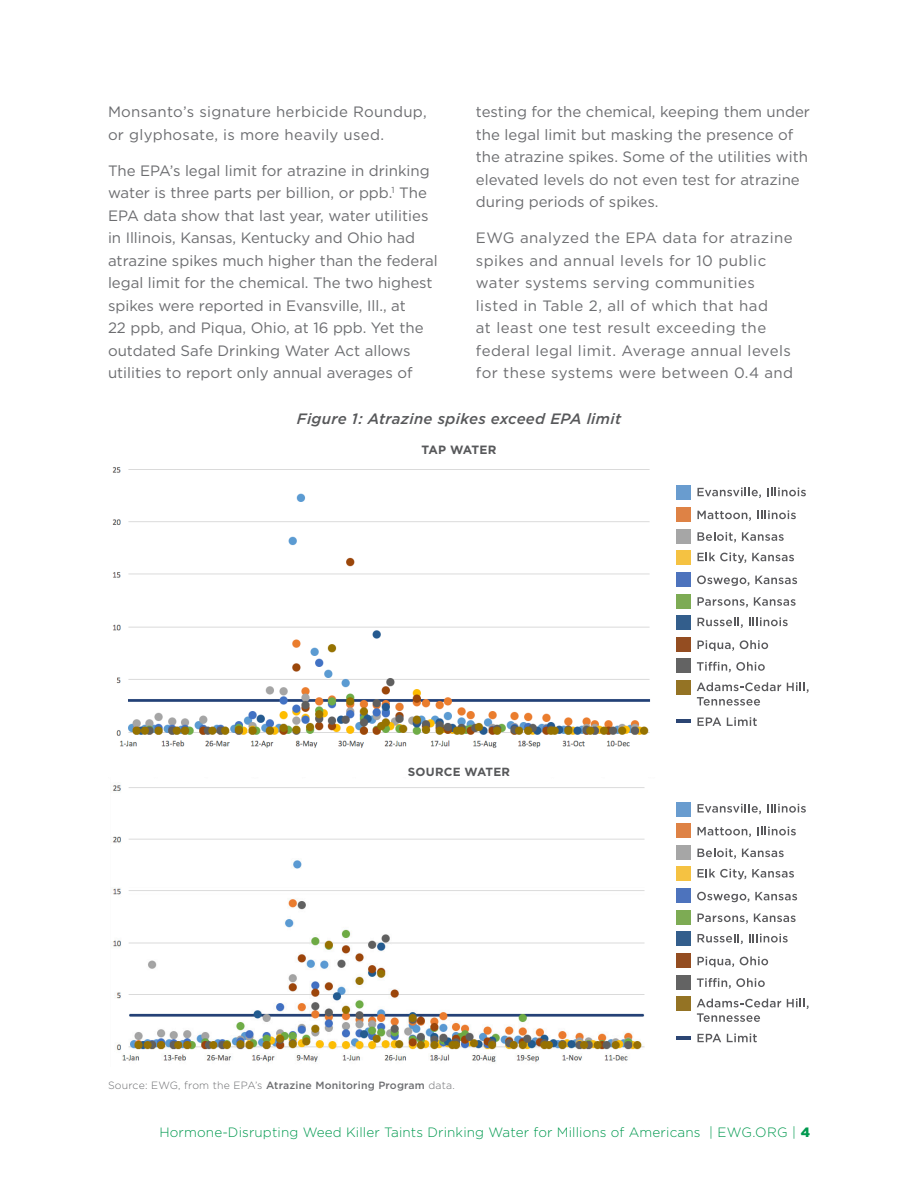
<style>
.page{position:relative;width:918px;height:1188px;background:#fff}
.page>*{position:absolute;margin:0;border:0;box-sizing:border-box;transform-origin:0 0}
.Body{font:15px/22.5px "Gotham";color:#6c6d70}
.Body-2{font:15px/22.5px "Gotham";letter-spacing:.03em;color:#6c6d70}
.Body-3{font:15px/22.5px "Gotham";letter-spacing:.02em;color:#6c6d70}
.Table_Title{font:italic 500 15px "Gotham";letter-spacing:.02em;color:#57585a}
.t1{font:300 13.5px "Gotham";letter-spacing:.01em;color:#00994f}
.Table_Title-2{font:700 12px "Gotham";letter-spacing:-.025em;color:#57585a}
.Table_Title-3{font:700 11.85px "Gotham";letter-spacing:.02em;color:#57585a}
.SOURCE{font:300 10.5px "Gotham";letter-spacing:.02em;color:#6c6d70}
.s1{font-weight:500}
.s2{font-weight:900}
</style>
<div class="page">
<img style="left:112px;top:467px;width:539px;height:281px">
<img style="left:111px;top:785px;width:534px;height:278px">
<svg style="left:697px;top:487px;width:64px;height:11px"></svg>
<svg style="left:767px;top:487px;width:39px;height:9px"></svg>
<div style="left:676px;top:486px;width:14px;height:14px;background:#699ccf"></div>
<svg style="left:697px;top:511px;width:54px;height:10px"></svg>
<svg style="left:757px;top:510px;width:39px;height:9px"></svg>
<div style="left:676px;top:507px;width:14px;height:15px;background:#de8245"></div>
<svg style="left:697px;top:532px;width:39px;height:10px"></svg>
<svg style="left:742px;top:532px;width:42px;height:9px"></svg>
<div style="left:676px;top:529px;width:14px;height:14px;background:#a6a6a6"></div>
<svg style="left:697px;top:552px;width:49px;height:11px"></svg>
<svg style="left:752px;top:553px;width:42px;height:8px"></svg>
<div style="left:676px;top:551px;width:14px;height:14px;background:#f5c242"></div>
<svg style="left:697px;top:575px;width:52px;height:11px"></svg>
<svg style="left:755px;top:576px;width:42px;height:8px"></svg>
<div style="left:676px;top:572px;width:14px;height:15px;background:#4d73bd"></div>
<svg style="left:697px;top:597px;width:51px;height:10px"></svg>
<svg style="left:754px;top:597px;width:42px;height:9px"></svg>
<div style="left:676px;top:594px;width:14px;height:14px;background:#7dab54"></div>
<svg style="left:697px;top:617px;width:46px;height:11px"></svg>
<svg style="left:749px;top:617px;width:39px;height:9px"></svg>
<div style="left:676px;top:615px;width:14px;height:15px;background:#335e8c"></div>
<svg style="left:697px;top:640px;width:37px;height:11px"></svg>
<svg style="left:740px;top:640px;width:28px;height:9px"></svg>
<div style="left:676px;top:637px;width:14px;height:15px;background:#944d21"></div>
<svg style="left:697px;top:662px;width:68px;height:10px"></svg>
<div style="left:676px;top:659px;width:14px;height:14px;background:#636363"></div>
<svg style="left:697px;top:682px;width:84px;height:9px"></svg>
<svg style="left:787px;top:682px;width:22px;height:11px"></svg>
<svg style="left:697px;top:697px;width:63px;height:9px"></svg>
<div style="left:676px;top:680px;width:14px;height:15px;background:#947324"></div>
<svg style="left:697px;top:717px;width:24px;height:9px"></svg>
<svg style="left:727px;top:717px;width:30px;height:9px"></svg>
<hr style="left:676px;top:719px;width:14px;height:4px;background:#2b4573">
<svg style="left:697px;top:804px;width:64px;height:10px"></svg>
<svg style="left:767px;top:804px;width:39px;height:9px"></svg>
<div style="left:676px;top:802px;width:14px;height:14px;background:#699ccf"></div>
<svg style="left:697px;top:827px;width:54px;height:10px"></svg>
<svg style="left:757px;top:827px;width:39px;height:9px"></svg>
<div style="left:676px;top:823px;width:14px;height:15px;background:#de8245"></div>
<svg style="left:697px;top:848px;width:39px;height:11px"></svg>
<svg style="left:742px;top:849px;width:42px;height:8px"></svg>
<div style="left:676px;top:845px;width:14px;height:15px;background:#a6a6a6"></div>
<svg style="left:697px;top:869px;width:49px;height:10px"></svg>
<svg style="left:752px;top:869px;width:42px;height:9px"></svg>
<div style="left:676px;top:867px;width:14px;height:14px;background:#f5c242"></div>
<svg style="left:697px;top:892px;width:52px;height:10px"></svg>
<svg style="left:755px;top:892px;width:42px;height:8px"></svg>
<div style="left:676px;top:888px;width:14px;height:15px;background:#4d73bd"></div>
<svg style="left:697px;top:914px;width:51px;height:10px"></svg>
<svg style="left:754px;top:914px;width:42px;height:8px"></svg>
<div style="left:676px;top:910px;width:14px;height:15px;background:#7dab54"></div>
<svg style="left:697px;top:934px;width:46px;height:10px"></svg>
<svg style="left:749px;top:934px;width:39px;height:9px"></svg>
<div style="left:676px;top:932px;width:14px;height:14px;background:#335e8c"></div>
<svg style="left:697px;top:957px;width:37px;height:10px"></svg>
<svg style="left:740px;top:956px;width:28px;height:9px"></svg>
<div style="left:676px;top:953px;width:14px;height:15px;background:#944d21"></div>
<svg style="left:697px;top:978px;width:68px;height:11px"></svg>
<div style="left:676px;top:975px;width:14px;height:14px;background:#636363"></div>
<svg style="left:697px;top:999px;width:84px;height:8px"></svg>
<svg style="left:787px;top:999px;width:22px;height:10px"></svg>
<svg style="left:697px;top:1013px;width:63px;height:9px"></svg>
<div style="left:676px;top:997px;width:14px;height:14px;background:#947324"></div>
<svg style="left:697px;top:1034px;width:24px;height:8px"></svg>
<svg style="left:727px;top:1034px;width:30px;height:8px"></svg>
<hr style="left:676px;top:1036px;width:14px;height:3px;background:#2b4573">
<p class="Body" style="left:476px;top:100px;width:336px">testing for the chemical, keeping them under the legal limit but masking the presence of the atrazine spikes. Some of the utilities with elevated levels do not even test for atrazine during periods of spikes.</p>
<p class="Body-2" style="left:476px;top:226px;width:319px">EWG analyzed the EPA data for atrazine spikes and annual levels for 10 public water systems serving communities listed in Table 2, all of which that had<br>at least one test result exceeding the federal legal limit. Average annual levels for these systems were between 0.4 and</p>
<p class="Table_Title" style="left:297px;top:409px;width:326px">Figure 1: Atrazine spikes exceed EPA limit</p>
<p class="Body-3" style="left:108px;top:100px;width:320px">Monsanto’s signature herbicide Roundup, or glyphosate, is more heavily used.</p>
<p class="Body" style="left:108px;top:159px;width:331px">The EPA’s legal limit for atrazine in drinking water is three parts per billion, or ppb.<sup>1</sup> The EPA data show that last year, water utilities in Illinois, Kansas, Kentucky and Ohio had atrazine spikes much higher than the federal legal limit for the chemical. The two highest spikes were reported in Evansville, Ill., at<br>22 ppb, and Piqua, Ohio, at 16 ppb. Yet the outdated Safe Drinking Water Act allows utilities to report only annual averages of</p>
<p class="Table_Title-2" style="left:422px;top:441px;width:76px">TAP WATER</p>
<p class="Table_Title-3" style="left:408px;top:764px;width:104px">SOURCE WATER</p>
<p class="SOURCE" style="left:108px;top:1079px;width:348px">Source: EWG, from the EPA’s <span class="s1">Atrazine Monitoring Program</span> data.</p>
<p class="t1" style="left:159px;top:1124px;width:652px">Hormone-Disrupting Weed Killer Taints Drinking Water for Millions of Americans | EWG.ORG | <span class="s2">4</span></p>
</div>
